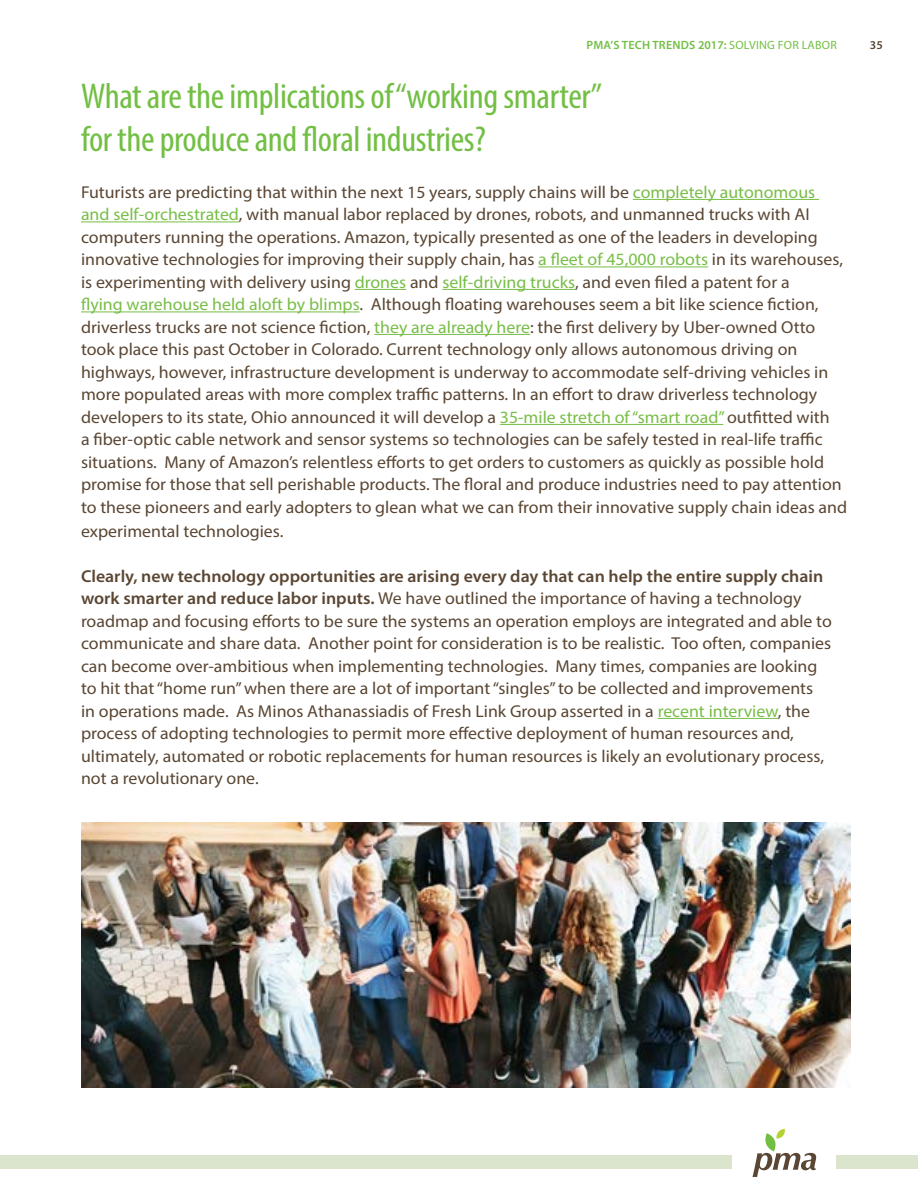
<style>
.page{position:relative;width:918px;height:1188px;background:#fff}
.page>*{position:absolute;margin:0;border:0;box-sizing:border-box;transform-origin:0 0}
.t1{font:condensed 36px/43.2px "Myriad Pro";letter-spacing:-.01em;color:#72bf44;scale:1.04 1}
.t2{font:17.25px/22.6px "Myriad Pro";color:#5a4633;scale:1.04 1}
.t3{font:600 12px "Myriad Pro";letter-spacing:.02em;color:#72bf44}
.t4{font:600 12px "Myriad Pro";color:#5a4735}
.s1{font-weight:400}
.s2{color:#78be47}
.s3{font-weight:600}
</style>
<div class="page">
<svg style="left:752px;top:1129px;width:64px;height:48px"></svg>
<div style="left:0;top:1155px;width:732px;height:13px;background:#dbe5cd"></div>
<div style="left:837px;top:1155px;width:81px;height:13px;background:#dbe5cd"></div>
<hr style="left:633px;top:199px;width:186px;height:1px;background:#78be47">
<hr style="left:81px;top:221px;width:158px;height:1px;background:#78be47">
<hr style="left:538px;top:266px;width:170px;height:1px;background:#78be47">
<hr style="left:355px;top:289px;width:51px;height:1px;background:#78be47">
<hr style="left:442px;top:289px;width:133px;height:1px;background:#78be47">
<hr style="left:81px;top:311px;width:279px;height:1px;background:#78be47">
<hr style="left:374px;top:334px;width:156px;height:1px;background:#78be47">
<hr style="left:500px;top:424px;width:223px;height:1px;background:#78be47">
<hr style="left:658px;top:718px;width:120px;height:1px;background:#78be47">
<img style="left:81px;top:822px;width:769px;height:265px">
<p class="t3" style="left:587px;top:37px;width:252px">PMA’S TECH TRENDS 2017: <span class="s1">SOLVING FOR LABOR</span></p>
<p class="t4" style="left:870px;top:37px;width:14px">35</p>
<h1 class="t1" style="left:81px;top:74px;width:503px">What are the implications of “working smarter” for the produce and floral industries?</h1>
<p class="t2" style="left:81px;top:180px;width:738px">Futurists are predicting that within the next 15 years, supply chains will be <span class="s2">completely autonomous and self-orchestrated</span>, with manual labor replaced by drones, robots, and unmanned trucks with AI computers running the operations. Amazon, typically presented as one of the leaders in developing innovative technologies for improving their supply chain, has <span class="s2">a fleet of 45,000 robots</span> in its warehouses, is experimenting with delivery using <span class="s2">drones</span> and <span class="s2">self-driving trucks</span>, and even filed a patent for a<br><span class="s2">flying warehouse held aloft by blimps</span>. Although floating warehouses seem a bit like science fiction, driverless trucks are not science fiction, <span class="s2">they are already here</span>: the first delivery by Uber-owned Otto took place this past October in Colorado. Current technology only allows autonomous driving on highways, however, infrastructure development is underway to accommodate self-driving vehicles in more populated areas with more complex traffic patterns. In an effort to draw driverless technology developers to its state, Ohio announced it will develop a <span class="s2">35-mile stretch of “smart road”</span> outfitted with<br>a fiber-optic cable network and sensor systems so technologies can be safely tested in real-life traffic situations. Many of Amazon’s relentless efforts to get orders to customers as quickly as possible hold promise for those that sell perishable products. The floral and produce industries need to pay attention to these pioneers and early adopters to glean what we can from their innovative supply chain ideas and experimental technologies.</p>
<p class="t2" style="left:81px;top:564px;width:724px"><span class="s3">Clearly, new technology opportunities are arising every day that can help the entire supply chain work smarter and reduce labor inputs.</span> We have outlined the importance of having a technology roadmap and focusing efforts to be sure the systems an operation employs are integrated and able to communicate and share data. Another point for consideration is to be realistic. Too often, companies can become over-ambitious when implementing technologies. Many times, companies are looking to hit that “home run” when there are a lot of important “singles” to be collected and improvements<br>in operations made. As Minos Athanassiadis of Fresh Link Group asserted in a <span class="s2">recent interview</span>, the process of adopting technologies to permit more effective deployment of human resources and, ultimately, automated or robotic replacements for human resources is likely an evolutionary process, not a revolutionary one.</p>
</div>
